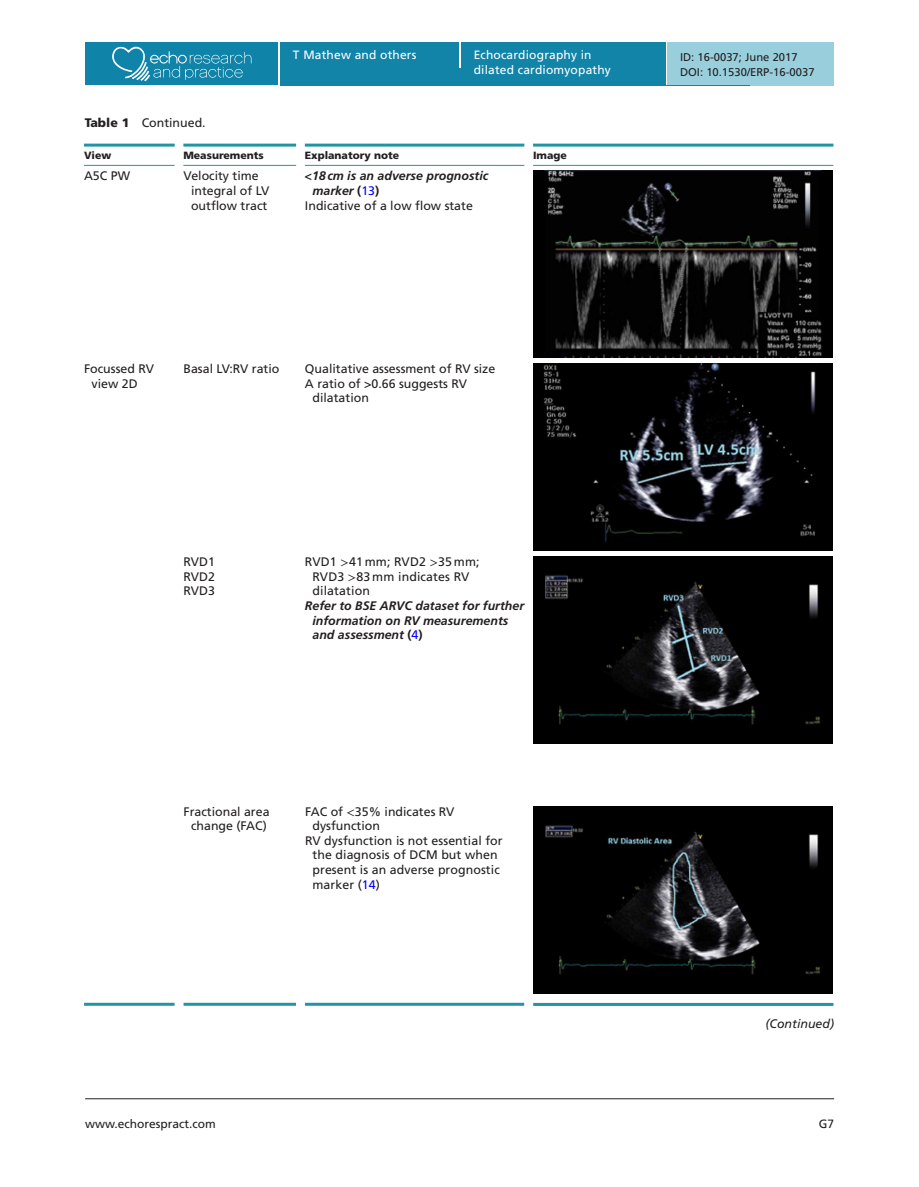
<style>
.page{position:relative;width:919px;height:1187px;background:#fff}
.page>*{position:absolute;margin:0;border:0;box-sizing:border-box;transform-origin:0 0}
.t1{font:12.3px/14.7px "Frutiger LT Std";color:#231f20}
.t2{font:italic 700 12.3px/14.7px "Frutiger LT Std";color:#231f20}
.t3{font:italic 12.3px "Frutiger LT Std";color:#231f20}
.t4{font:12px/14.7px "Frutiger LT Std";letter-spacing:.015em;color:#fff}
.t5{font:12px "Frutiger LT Std";color:#231f20}
.t6{font:11.25px/14.5px "Frutiger LT Std";color:#231f20}
.t7{font:900 10.5px "Frutiger LT Std";color:#231f20}
.s1{font-weight:900}
.s2{font-family:"STIX General"}
.s3{font-style:normal}
.s4{font-weight:400;font-style:normal;color:#00f}
.s5{color:#00f}
</style>
<div class="page">
<div style="left:85px;top:43px;width:193px;height:42px;background:#0f83a8"></div>
<svg style="left:112px;top:46px;width:139px;height:36px"></svg>
<div style="left:280px;top:51px;width:553px;height:34px;background:#1184a8"></div>
<div style="left:280px;top:43px;width:179px;height:8px;background:#1184a8"></div>
<hr style="left:459px;top:43px;width:2px;height:25px;background:#fff">
<div style="left:461px;top:43px;width:204px;height:42px;background:#1184a8"></div>
<hr style="left:665px;top:43px;width:2px;height:42px;background:#fff">
<div style="left:667px;top:43px;width:82px;height:42px;background:#99cfdd"></div>
<div style="left:749px;top:68px;width:84px;height:17px;background:#99cfdd"></div>
<div style="left:749px;top:43px;width:84px;height:25px;background:#99cfdd"></div>
<hr style="left:85px;top:1098px;width:749px;height:1px;background:#231f20">
<hr style="left:84px;top:144px;width:91px;height:3px;background:#2195a3">
<hr style="left:84px;top:165px;width:91px;height:1px;background:#2195a3">
<hr style="left:183px;top:144px;width:113px;height:3px;background:#2195a3">
<hr style="left:183px;top:165px;width:113px;height:1px;background:#2195a3">
<hr style="left:305px;top:144px;width:219px;height:3px;background:#2195a3">
<hr style="left:305px;top:165px;width:219px;height:1px;background:#2195a3">
<hr style="left:533px;top:144px;width:300px;height:3px;background:#2195a3">
<hr style="left:533px;top:165px;width:300px;height:1px;background:#2195a3">
<img style="left:533px;top:171px;width:299px;height:187px">
<img style="left:533px;top:364px;width:299px;height:186px">
<img style="left:533px;top:556px;width:299px;height:187px">
<hr style="left:84px;top:1002px;width:90px;height:3px;background:#2195a3">
<hr style="left:183px;top:1002px;width:113px;height:3px;background:#2195a3">
<hr style="left:305px;top:1002px;width:219px;height:3px;background:#2195a3">
<hr style="left:533px;top:1002px;width:300px;height:3px;background:#2195a3">
<img style="left:533px;top:806px;width:299px;height:187px">
<p class="t1" style="left:85px;top:116px;width:122px"><span class="s1">Table 1</span> Continued.</p>
<p class="t4" style="left:293px;top:48px;width:125px">T Mathew and others</p>
<p class="t6" style="left:680px;top:50px;width:136px">ID: 16-0037; June 2017<br>DOI: 10.1530/ERP-16-0037</p>
<p class="t4" style="left:473px;top:48px;width:139px">Echocardiography in dilated cardiomyopathy</p>
<p class="t7" style="left:84px;top:149px;width:29px">View</p>
<p class="t7" style="left:183px;top:149px;width:82px">Measurements</p>
<p class="t7" style="left:305px;top:149px;width:96px">Explanatory note</p>
<p class="t7" style="left:533px;top:149px;width:35px">Image</p>
<p class="t1" style="left:84px;top:169px;width:48px">A5C PW</p>
<p class="t1" style="left:191px;top:169px;width:80px;text-indent:-7px">Velocity time integral of LV outflow tract</p>
<p class="t2" style="left:305px;top:169px;width:185px"><span class="s2">&lt;</span>18cm is an adverse prognostic</p>
<p class="t2" style="left:312px;top:183px;width:68px">marker <span class="s3">(</span><span class="s4">13</span><span class="s3">)</span></p>
<p class="t1" style="left:305px;top:198px;width:169px">Indicative of a low flow state</p>
<p class="t1" style="left:91px;top:361px;width:64px;text-indent:-7px">Focussed RV view 2D</p>
<p class="t1" style="left:183px;top:361px;width:97px">Basal LV:RV ratio</p>
<p class="t1" style="left:305px;top:361px;width:192px">Qualitative assessment of RV size</p>
<p class="t1" style="left:305px;top:376px;width:163px">A ratio of &gt;0.66 suggests RV</p>
<p class="t1" style="left:312px;top:391px;width:58px">dilatation</p>
<p class="t1" style="left:183px;top:554px;width:33px;text-align:justify">RVD1<br>RVD2<br>RVD3</p>
<p class="t1" style="left:312px;top:554px;width:169px;text-indent:-7px">RVD1 <span class="s2">&gt;</span>41mm; RVD2 <span class="s2">&gt;</span>35mm;<br>RVD3 <span class="s2">&gt;</span>83mm indicates RV dilatation</p>
<p class="t2" style="left:312px;top:598px;width:213px;text-indent:-7px">Refer to BSE ARVC dataset for further information on RV measurements and assessment <span class="s3">(</span><span class="s4">4</span><span class="s3">)</span></p>
<p class="t1" style="left:183px;top:803px;width:87px;text-align:center">Fractional area change (FAC)</p>
<p class="t1" style="left:305px;top:803px;width:151px">FAC of <span class="s2">&lt;</span>35% indicates RV</p>
<p class="t1" style="left:312px;top:818px;width:69px">dysfunction</p>
<p class="t1" style="left:305px;top:833px;width:199px">RV dysfunction is not essential for</p>
<p class="t1" style="left:312px;top:847px;width:186px">the diagnosis of DCM but when</p>
<p class="t1" style="left:312px;top:862px;width:189px">present is an adverse prognostic</p>
<p class="t1" style="left:312px;top:877px;width:69px">marker (<span class="s5">14</span>)</p>
<p class="t3" style="left:765px;top:1016px;width:70px">(Continued)</p>
<p class="t5" style="left:85px;top:1117px;width:132px">www.echorespract.com</p>
<p class="t5" style="left:818px;top:1117px;width:17px">G7</p>
</div>
